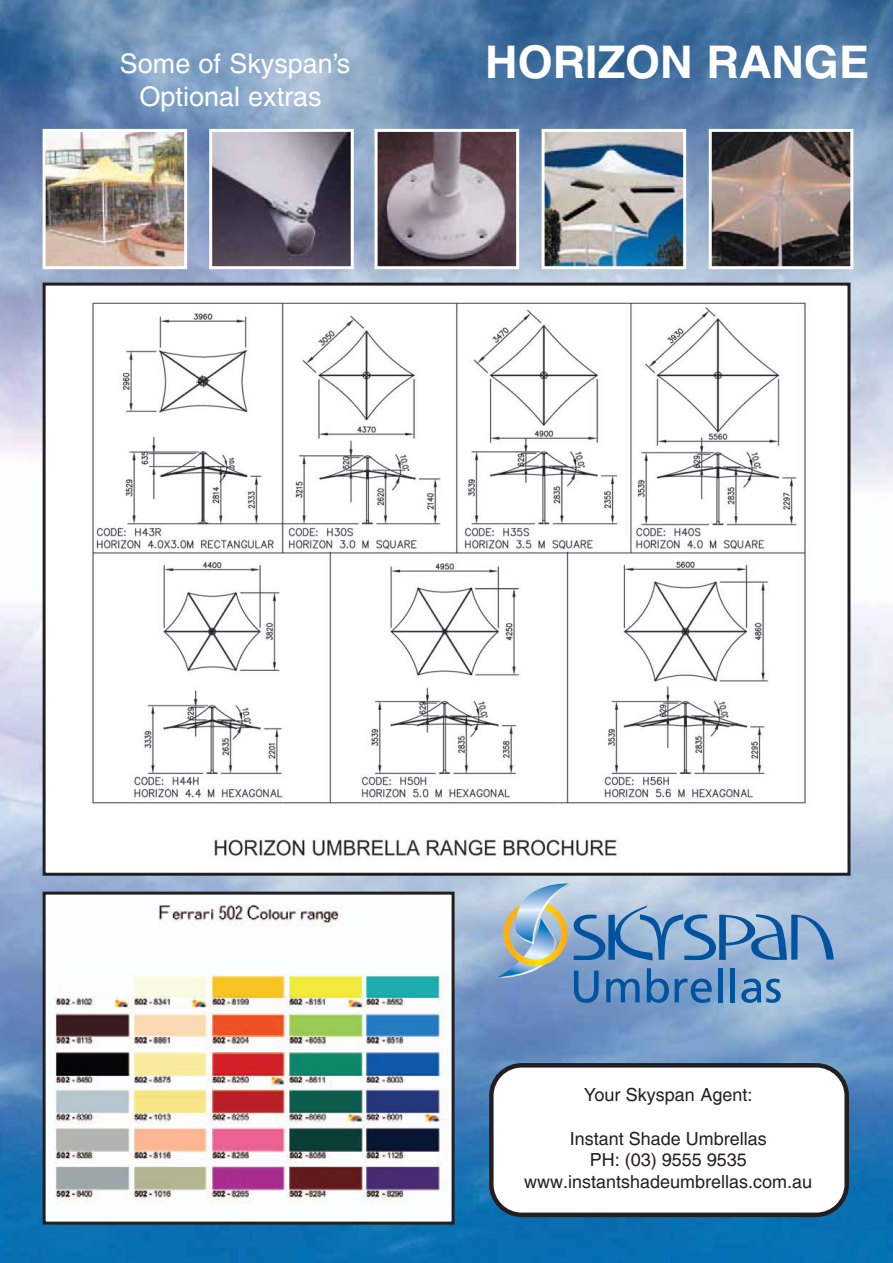
<style>
.page{position:relative;width:893px;height:1263px;background:#fff}
.page>*{position:absolute;margin:0;border:0;box-sizing:border-box;transform-origin:0 0}
.t1{font:700 45px "Helvetica";color:#fff}
.t2{font:27px/32.4px "Helvetica";color:#fff;text-align:center}
.t3{font:18px/21.6px "Helvetica";color:#231f20;text-align:center}
</style>
<div class="page">
<img style="left:0;top:0;width:892px;height:1263px">
<img style="left:47px;top:287px;width:799px;height:585px">
<div style="left:43px;top:283px;width:807px;height:593px;border:3px solid #231f20"></div>
<img style="left:213px;top:133px;width:137px;height:132px">
<div style="left:209px;top:129px;width:145px;height:140px;border:3px solid #fff"></div>
<img style="left:379px;top:133px;width:136px;height:132px">
<div style="left:375px;top:129px;width:144px;height:140px;border:3px solid #fff"></div>
<img style="left:546px;top:133px;width:136px;height:132px">
<div style="left:542px;top:129px;width:144px;height:140px;border:3px solid #fff"></div>
<img style="left:713px;top:133px;width:136px;height:132px">
<div style="left:709px;top:129px;width:144px;height:140px;border:3px solid #fff"></div>
<img style="left:47px;top:133px;width:136px;height:132px">
<div style="left:43px;top:129px;width:144px;height:140px;border:3px solid #fff"></div>
<img style="left:47px;top:896px;width:403px;height:325px">
<div style="left:43px;top:892px;width:411px;height:333px;border:3px solid #231f20"></div>
<svg style="left:498px;top:884px;width:336px;height:119px;background:#87a8c9"></svg>
<svg style="left:489px;top:1063px;width:360px;height:154px"></svg>
<h2 class="t2" style="left:120px;top:50px;width:232px">Some of Skyspan’s<br>Optional extras</h2>
<h1 class="t1" style="left:485px;top:45px;width:385px">HORIZON RANGE</h1>
<p class="t3" style="left:584px;top:1086px;width:170px">Your Skyspan Agent:</p>
<p class="t3" style="left:524px;top:1129px;width:290px">Instant Shade Umbrellas<br>PH: (03) 9555 9535 www.instantshadeumbrellas.com.au</p>
</div>
